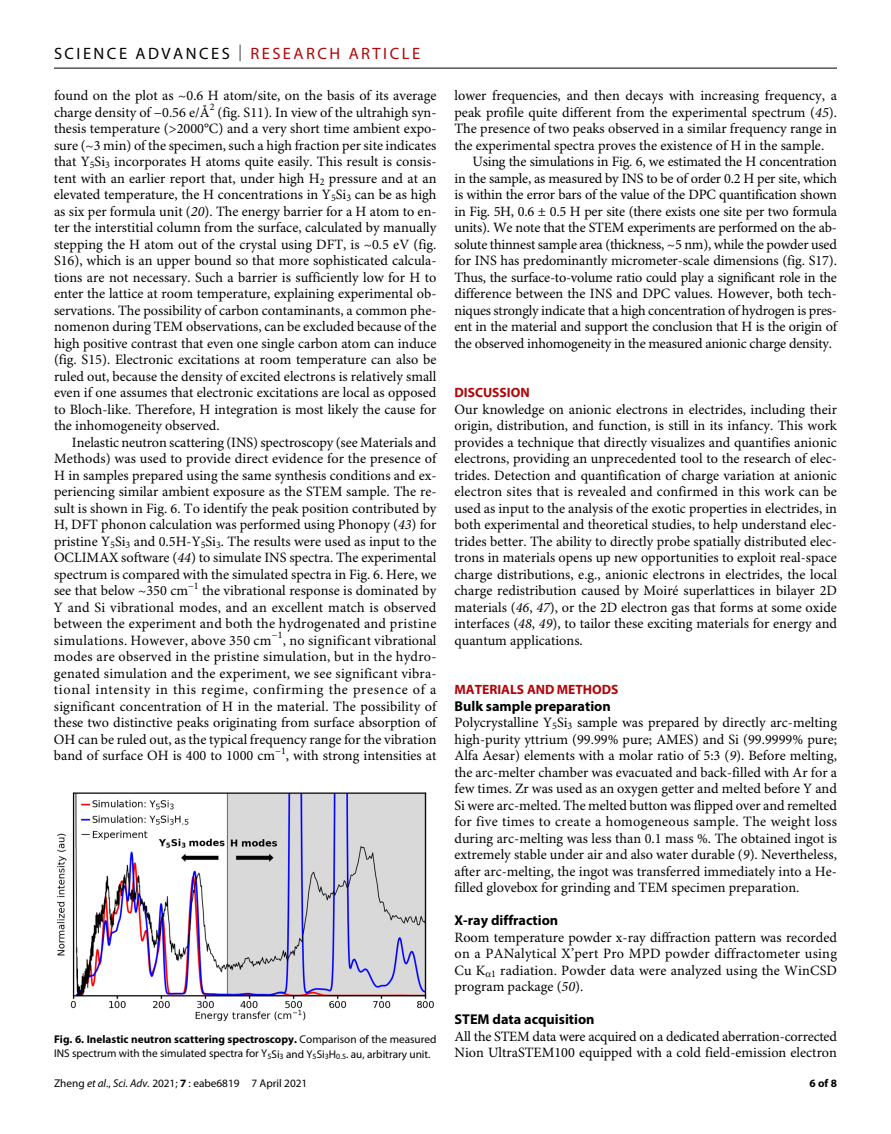
<style>
.page{position:relative;width:891px;height:1134px;background:#fff}
.page>*{position:absolute;margin:0;border:0;box-sizing:border-box;transform-origin:0 0}
.t1{font:16.5px "Myriad Pro";letter-spacing:.15em;color:#000}
.t2{font:14.25px/16.5px "Minion Pro";letter-spacing:-.005em;color:#000;text-align:justify}
.t3{font:700 14.25px "Myriad Pro";color:#000}
.t4{font:700 13.5px "Myriad Pro";color:#b10508}
.t5{font:11.25px/15px "Myriad Pro";color:#000}
.t6{font:700 11.25px "Myriad Pro";color:#000}
.s1{font-weight:300}
.s2{color:#b10508}
.s3{font-style:italic}
.s4{font-weight:700}
</style>
<div class="page">
<hr style="left:54px;top:68px;width:783px;height:1px;background:#000">
<img style="left:57px;top:792px;width:377px;height:229px">
<p class="t1" style="left:54px;top:40px;width:368px">SCIENCE ADVANCES <span class="s1">|</span> <span class="s2">RESEARCH ARTICLE</span></p>
<p class="t2" style="left:54px;top:89px;width:384px">found on the plot as ~0.6 H atom/site, on the basis of its average charge density of −0.56 e/Å<sup>2</sup> (fig. S11). In view of the ultrahigh syn&shy;thesis temperature (&gt;2000°C) and a very short time ambient expo&shy;sure (~3 min) of the specimen, such a high fraction per site indicates that Y<sub>5</sub>Si<sub>3</sub> incorporates H atoms quite easily. This result is consis&shy;tent with an earlier report that, under high H<sub>2</sub> pressure and at an elevated temperature, the H concentrations in Y<sub>5</sub>Si<sub>3</sub> can be as high as six per formula unit (<span class="s3">20</span>). The energy barrier for a H atom to en&shy;ter the interstitial column from the surface, calculated by manually stepping the H atom out of the crystal using DFT, is ~0.5 eV (fig.<br>S16), which is an upper bound so that more sophisticated calcula&shy;tions are not necessary. Such a barrier is sufficiently low for H to enter the lattice at room temperature, explaining experimental ob&shy;servations. The possibility of carbon contaminants, a common phe&shy;nomenon during TEM observations, can be excluded because of the high positive contrast that even one single carbon atom can induce (fig. S15). Electronic excitations at room temperature can also be ruled out, because the density of excited electrons is relatively small even if one assumes that electronic excitations are local as opposed to Bloch-like. Therefore, H integration is most likely the cause for the inhomogeneity observed.</p>
<p class="t2" style="left:54px;top:435px;width:384px;text-indent:18px">Inelastic neutron scattering (INS) spectroscopy (see Materials and Methods) was used to provide direct evidence for the presence of H in samples prepared using the same synthesis conditions and ex&shy;periencing similar ambient exposure as the STEM sample. The re&shy;sult is shown in Fig. 6. To identify the peak position contributed by H, DFT phonon calculation was performed using Phonopy (<span class="s3">43</span>) for pristine Y<sub>5</sub>Si<sub>3</sub> and 0.5H-Y<sub>5</sub>Si<sub>3</sub>. The results were used as input to the OCLIMAX software (<span class="s3">44</span>) to simulate INS spectra. The experimental spectrum is compared with the simulated spectra in Fig. 6. Here, we see that below ~350 cm<sup>−1</sup> the vibrational response is dominated by Y and Si vibrational modes, and an excellent match is observed between the experiment and both the hydrogenated and pristine simulations. However, above 350 cm<sup>−1</sup>, no significant vibrational modes are observed in the pristine simulation, but in the hydro&shy;genated simulation and the experiment, we see significant vibra&shy;tional intensity in this regime, confirming the presence of a significant concentration of H in the material. The possibility of these two distinctive peaks originating from surface absorption of OH can be ruled out, as the typical frequency range for the vibration band of surface OH is 400 to 1000 cm<sup>−1</sup>, with strong intensities at</p>
<p class="t5" style="left:54px;top:1031px;width:384px"><span class="s4">Fig. 6. Inelastic neutron scattering spectroscopy.</span> Comparison of the measured<br>INS spectrum with the simulated spectra for Y<sub>5</sub>Si<sub>3</sub> and Y<sub>5</sub>Si<sub>3</sub>H<sub>0.5</sub>. au, arbitrary unit.</p>
<p class="t5" style="left:54px;top:1076px;width:255px">Zheng <span class="s3">et al</span>., <span class="s3">Sci. Adv.</span> 2021; <span class="s4">7</span> : eabe6819 7 April 2021</p>
<p class="t2" style="left:454px;top:89px;width:384px">lower frequencies, and then decays with increasing frequency, a</p>
<p class="t2" style="left:454px;top:105px;width:384px">peak profile quite different from the experimental spectrum (<span class="s3">45</span>).</p>
<p class="t2" style="left:454px;top:122px;width:384px">The presence of two peaks observed in a similar frequency range in</p>
<p class="t2" style="left:454px;top:138px;width:371px">the experimental spectra proves the existence of H in the sample.</p>
<p class="t2" style="left:472px;top:155px;width:366px">Using the simulations in Fig. 6, we estimated the H concentration</p>
<p class="t2" style="left:454px;top:171px;width:384px">in the sample, as measured by INS to be of order 0.2 H per site, which</p>
<p class="t2" style="left:454px;top:188px;width:384px">is within the error bars of the value of the DPC quantification shown</p>
<p class="t2" style="left:454px;top:204px;width:384px">in Fig. 5H, 0.6 ± 0.5 H per site (there exists one site per two formula</p>
<p class="t2" style="left:454px;top:221px;width:384px">units). We note that the STEM experiments are performed on the ab-</p>
<p class="t2" style="left:454px;top:237px;width:384px">solute thinnest sample area (thickness, ~5 nm), while the powder used</p>
<p class="t2" style="left:454px;top:254px;width:384px">for INS has predominantly micrometer-scale dimensions (fig. S17).</p>
<p class="t2" style="left:454px;top:270px;width:384px">Thus, the surface-to-volume ratio could play a significant role in the</p>
<p class="t2" style="left:454px;top:287px;width:384px">difference between the INS and DPC values. However, both tech-</p>
<p class="t2" style="left:454px;top:303px;width:384px">niques strongly indicate that a high concentration of hydrogen is pres-</p>
<p class="t2" style="left:454px;top:320px;width:384px">ent in the material and support the conclusion that H is the origin of</p>
<p class="t2" style="left:454px;top:336px;width:379px">the observed inhomogeneity in the measured anionic charge density.</p>
<p class="t4" style="left:454px;top:382px;width:77px">DISCUSSION</p>
<p class="t2" style="left:454px;top:402px;width:384px">Our knowledge on anionic electrons in electrides, including their origin, distribution, and function, is still in its infancy. This work provides a technique that directly visualizes and quantifies anionic electrons, providing an unprecedented tool to the research of elec&shy;trides. Detection and quantification of charge variation at anionic electron sites that is revealed and confirmed in this work can be used as input to the analysis of the exotic properties in electrides, in both experimental and theoretical studies, to help understand elec&shy;trides better. The ability to directly probe spatially distributed elec&shy;trons in materials opens up new opportunities to exploit real-space charge distributions, e.g., anionic electrons in electrides, the local charge redistribution caused by Moiré superlattices in bilayer 2D materials (<span class="s3">46</span>, <span class="s3">47</span>), or the 2D electron gas that forms at some oxide interfaces (<span class="s3">48</span>, <span class="s3">49</span>), to tailor these exciting materials for energy and quantum applications.</p>
<p class="t4" style="left:454px;top:679px;width:166px">MATERIALS AND METHODS</p>
<p class="t3" style="left:454px;top:694px;width:158px">Bulk sample preparation</p>
<p class="t2" style="left:454px;top:716px;width:384px">Polycrystalline Y<sub>5</sub>Si<sub>3</sub> sample was prepared by directly arc-melting high-purity yttrium (99.99% pure; AMES) and Si (99.9999% pure; Alfa Aesar) elements with a molar ratio of 5:3 (<span class="s3">9</span>). Before melting, the arc-melter chamber was evacuated and back-filled with Ar for a few times. Zr was used as an oxygen getter and melted before Y and Si were arc-melted. The melted button was flipped over and remelted for five times to create a homogeneous sample. The weight loss during arc-melting was less than 0.1 mass %. The obtained ingot is extremely stable under air and also water durable (<span class="s3">9</span>). Nevertheless, after arc-melting, the ingot was transferred immediately into a He&shy;filled glovebox for grinding and TEM specimen preparation.</p>
<p class="t3" style="left:455px;top:909px;width:105px">X-ray diffraction</p>
<p class="t2" style="left:455px;top:930px;width:384px">Room temperature powder x-ray diffraction pattern was recorded on a PANalytical X’pert Pro MPD powder diffractometer using Cu K <sub>1</sub> radiation. Powder data were analyzed using the WinCSD program package (<span class="s3">50</span>).</p>
<p class="t3" style="left:455px;top:1008px;width:142px">STEM data acquisition</p>
<p class="t2" style="left:455px;top:1029px;width:384px">All the STEM data were acquired on a dedicated aberration-corrected<br>Nion UltraSTEM100 equipped with a cold field-emission electron</p>
<p class="t6" style="left:810px;top:1074px;width:29px">6 of 8</p>
</div>
